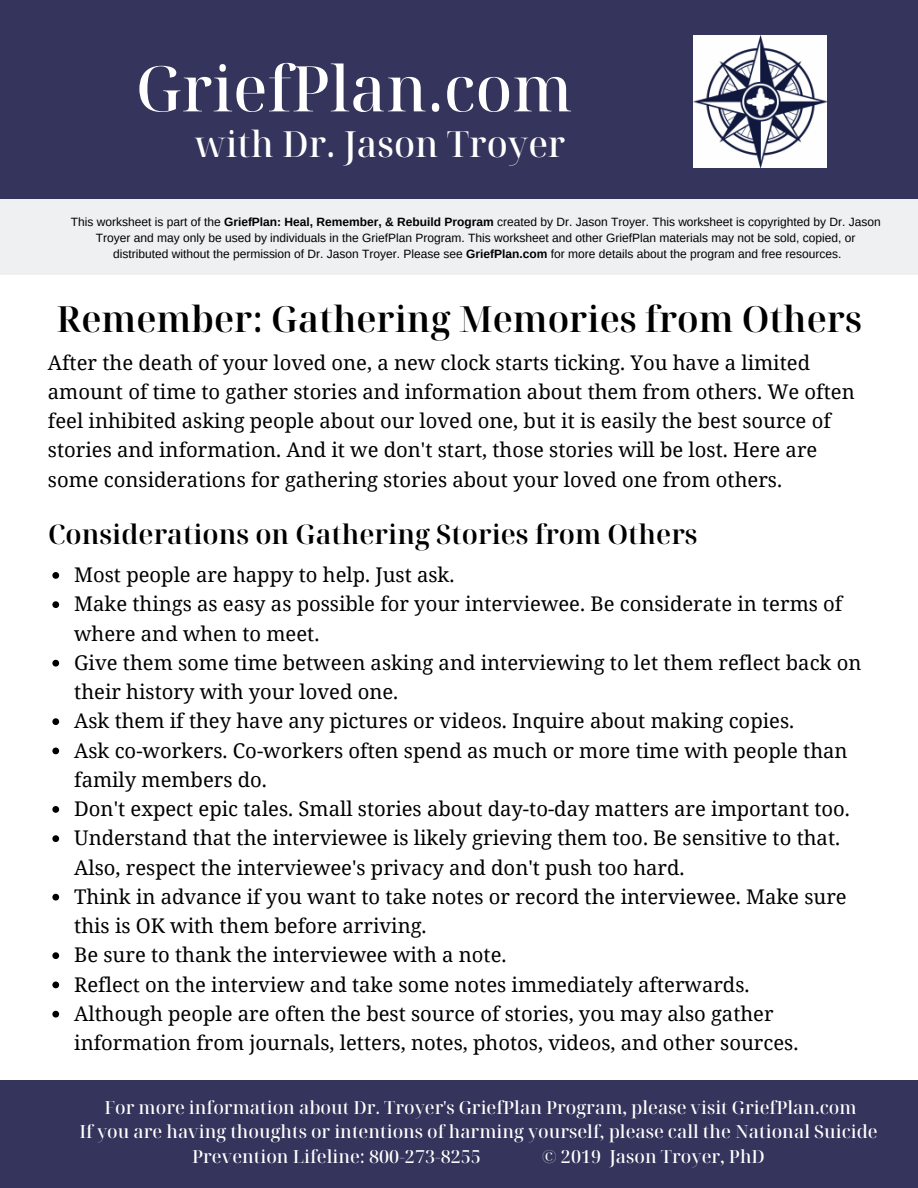
<style>
.page{position:relative;width:918px;height:1188px;background:#fff}
.page>*{position:absolute;margin:0;border:0;box-sizing:border-box;transform-origin:0 0}
.t1{font:500 63px "Noto Serif Display";color:#fff}
.t2{font:600 36px "Noto Serif Display";color:#000}
.t3{font:500 36px "Noto Serif Display";color:#fff}
.t4{font:600 27px "Noto Serif Display";color:#000}
.t5{font:20.25px/29.2px "Noto Serif";color:#000}
.t6{font:500 18px "Noto Serif Display";color:#fff}
.t7{font:12px/15.8px "Arimo";color:#000;text-align:center}
.s1{font-weight:700}
</style>
<div class="page">
<div style="left:0;top:0;width:918px;height:200px;background:#34345c"></div>
<img style="left:694px;top:35px;width:132px;height:133px">
<div style="left:0;top:200px;width:918px;height:75px;background:#eef0f2"></div>
<div style="left:0;top:1080px;width:918px;height:108px;background:#34345c"></div>
<svg style="left:52px;top:572px;width:7px;height:7px"></svg>
<svg style="left:52px;top:601px;width:7px;height:7px"></svg>
<svg style="left:52px;top:660px;width:7px;height:7px"></svg>
<svg style="left:52px;top:718px;width:7px;height:7px"></svg>
<svg style="left:52px;top:748px;width:7px;height:6px"></svg>
<svg style="left:52px;top:806px;width:7px;height:7px"></svg>
<svg style="left:52px;top:835px;width:7px;height:7px"></svg>
<svg style="left:52px;top:894px;width:7px;height:7px"></svg>
<svg style="left:52px;top:952px;width:7px;height:7px"></svg>
<svg style="left:52px;top:982px;width:7px;height:6px"></svg>
<svg style="left:52px;top:1011px;width:7px;height:7px"></svg>
<h1 class="t1" style="left:136px;top:44px;width:438px">GriefPlan.com</h1>
<h2 class="t3" style="left:195px;top:118px;width:372px">with Dr. Jason Troyer</h2>
<p class="t7" style="left:71px;top:214px;width:812px">This worksheet is part of the <span class="s1">GriefPlan: Heal, Remember, &amp; Rebuild Program</span> created by Dr. Jason Troyer. This worksheet is copyrighted by Dr. Jason<br>Troyer and may only be used by individuals in the GriefPlan Program. This worksheet and other GriefPlan materials may not be sold, copied, or distributed without the permission of Dr. Jason Troyer. Please see <span class="s1">GriefPlan.com</span> for more details about the program and free resources.</p>
<h2 class="t2" style="left:57px;top:293px;width:807px">Remember: Gathering Memories from Others</h2>
<p class="t5" style="left:48px;top:347px;width:808px">After the death of your loved one, a new clock starts ticking. You have a limited amount of time to gather stories and information about them from others. We often feel inhibited asking people about our loved one, but it is easily the best source of stories and information. And it we don't start, those stories will be lost. Here are some considerations for gathering stories about your loved one from others.</p>
<h3 class="t4" style="left:48px;top:515px;width:651px">Considerations on Gathering Stories from Others</h3>
<p class="t5" style="left:74px;top:560px;width:789px">Most people are happy to help. Just ask.<br>Make things as easy as possible for your interviewee. Be considerate in terms of where and when to meet.<br>Give them some time between asking and interviewing to let them reflect back on their history with your loved one.<br>Ask them if they have any pictures or videos. Inquire about making copies.<br>Ask co-workers. Co-workers often spend as much or more time with people than family members do.<br>Don't expect epic tales. Small stories about day-to-day matters are important too.<br>Understand that the interviewee is likely grieving them too. Be sensitive to that.<br>Also, respect the interviewee's privacy and don't push too hard.<br>Think in advance if you want to take notes or record the interviewee. Make sure this is OK with them before arriving.<br>Be sure to thank the interviewee with a note.<br>Reflect on the interview and take some notes immediately afterwards.<br>Although people are often the best source of stories, you may also gather information from journals, letters, notes, photos, videos, and other sources.</p>
<p class="t6" style="left:104px;top:1094px;width:754px">For more information about Dr. Troyer's GriefPlan Program, please visit GriefPlan.com</p>
<p class="t6" style="left:79px;top:1119px;width:800px">If you are having thoughts or intentions of harming yourself, please call the National Suicide</p>
<p class="t6" style="left:192px;top:1144px;width:290px">Prevention Lifeline: 800-273-8255</p>
<p class="t6" style="left:542px;top:1144px;width:225px">© 2019 Jason Troyer, PhD</p>
</div>
